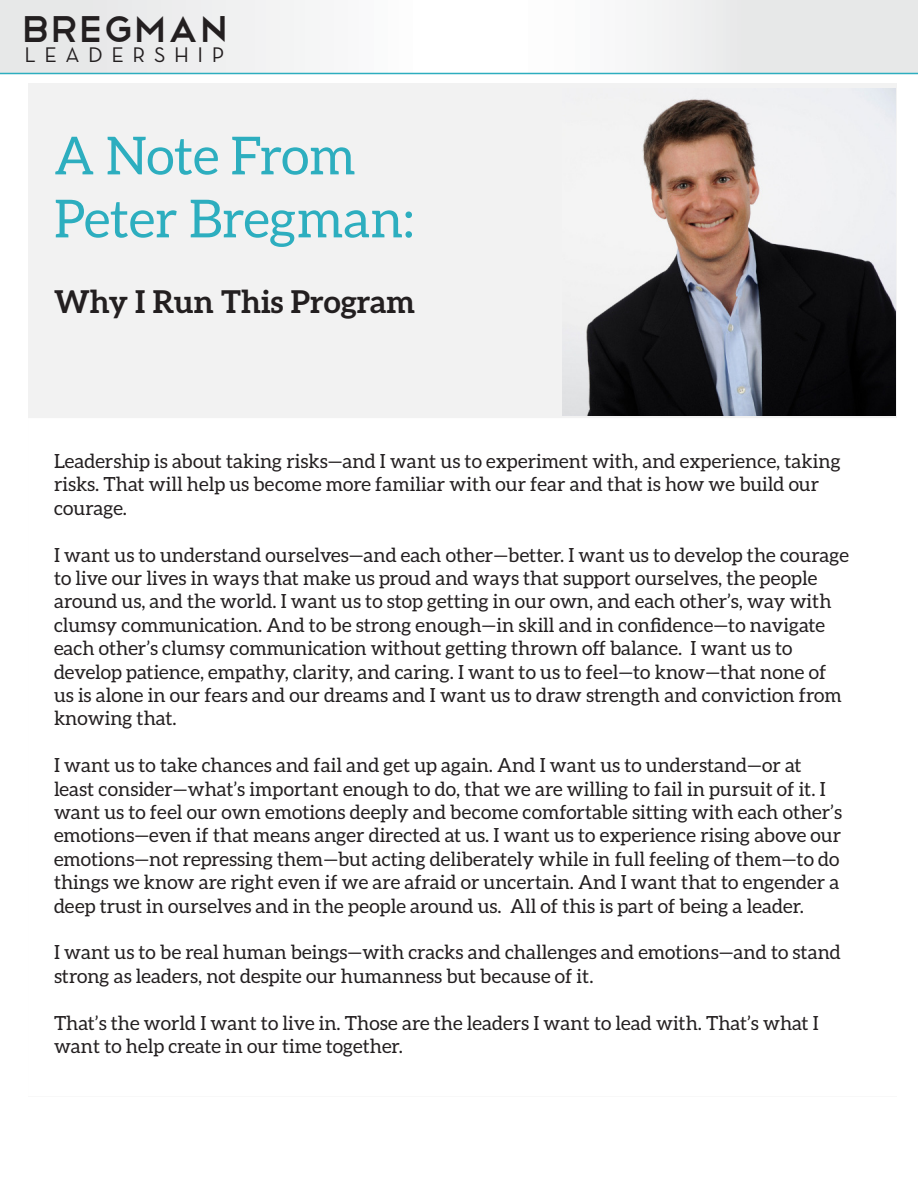
<style>
.page{position:relative;width:918px;height:1188px;background:#fff}
.page>*{position:absolute;margin:0;border:0;box-sizing:border-box;transform-origin:0 0}
.t1{font:52.5px/63px "Aleo";color:#2daebf}
.t2{font:48.45px "Telegrafico";letter-spacing:-.01em;color:#231f20}
.t3{font:700 31.5px "Aleo";color:#231f20}
.t4{font:21.6px "Neutra Text";letter-spacing:.4em;color:#231f20}
.t5{font:19.5px/23.4px "Aleo";color:#231f20}
</style>
<div class="page">
<hr style="left:0;top:0;width:3px;height:73px;background:#e7e8e8">
<svg style="left:3px;top:0;width:915px;height:73px"></svg>
<hr style="left:0;top:73px;width:918px;height:1px;background:#2daebf">
<div style="left:28px;top:83px;width:869px;height:335px;background:#f2f2f2"></div>
<img style="left:562px;top:88px;width:334px;height:328px">
<h2 class="t2" style="left:22px;top:-3px;width:208px">BREGMAN</h2>
<p class="t4" style="left:24px;top:42px;width:202px">LEADERSHIP</p>
<h1 class="t1" style="left:54px;top:124px;width:362px">A Note From<br>Peter Bregman:</h1>
<h3 class="t3" style="left:54px;top:283px;width:363px">Why I Run This Program</h3>
<p class="t5" style="left:54px;top:449px;width:788px">Leadership is about taking risks—and I want us to experiment with, and experience, taking risks. That will help us become more familiar with our fear and that is how we build our courage.</p>
<p class="t5" style="left:54px;top:543px;width:796px">I want us to understand ourselves—and each other—better. I want us to develop the courage to live our lives in ways that make us proud and ways that support ourselves, the people around us, and the world. I want us to stop getting in our own, and each other’s, way with clumsy communication. And to be strong enough—in skill and in confidence—to navigate each other’s clumsy communication without getting thrown off balance. I want us to develop patience, empathy, clarity, and caring. I want to us to feel—to know—that none of us is alone in our fears and our dreams and I want us to draw strength and conviction from knowing that.</p>
<p class="t5" style="left:54px;top:753px;width:790px">I want us to take chances and fail and get up again. And I want us to understand—or at least consider—what’s important enough to do, that we are willing to fail in pursuit of it. I want us to feel our own emotions deeply and become comfortable sitting with each other’s emotions—even if that means anger directed at us. I want us to experience rising above our emotions—not repressing them—but acting deliberately while in full feeling of them—to do things we know are right even if we are afraid or uncertain. And I want that to engender a deep trust in ourselves and in the people around us. All of this is part of being a leader.</p>
<p class="t5" style="left:54px;top:941px;width:788px">I want us to be real human beings—with cracks and challenges and emotions—and to stand strong as leaders, not despite our humanness but because of it.</p>
<p class="t5" style="left:54px;top:1011px;width:766px">That’s the world I want to live in. Those are the leaders I want to lead with. That’s what I want to help create in our time together.</p>
</div>
